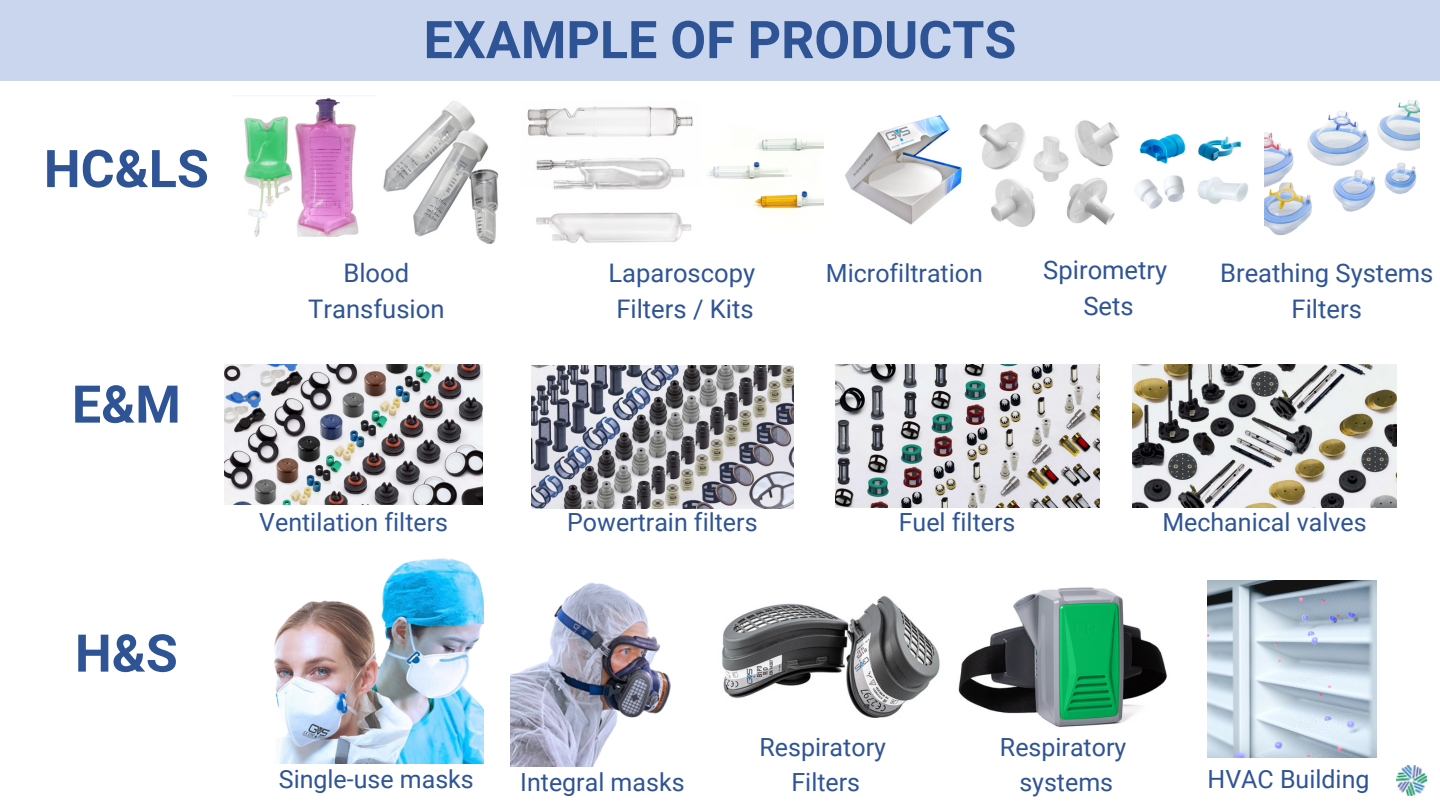
<style>
.page{position:relative;width:1440px;height:810px;background:#fff}
.page>*{position:absolute;margin:0;border:0;box-sizing:border-box;transform-origin:0 0}
.t1{font:700 52px "Roboto";color:#2f5496}
.t2{font:25.6px/35.2px "Roboto";color:#2f5496;text-align:center}
.t3{font:25px/34.5px "Roboto";color:#2f5496;text-align:center}
</style>
<div class="page">
<div style="left:0;top:0;width:1440px;height:81px;background:#c9d6ed"></div>
<img style="left:958px;top:587px;width:209px;height:140px">
<img style="left:722px;top:596px;width:218px;height:122px">
<img style="left:1208px;top:581px;width:168px;height:177px">
<img style="left:510px;top:582px;width:161px;height:184px">
<img style="left:274px;top:558px;width:209px;height:205px">
<img style="left:1397px;top:766px;width:30px;height:30px">
<img style="left:1133px;top:364px;width:264px;height:144px">
<img style="left:835px;top:364px;width:264px;height:144px">
<img style="left:531px;top:366px;width:262px;height:142px">
<img style="left:224px;top:364px;width:259px;height:141px">
<img style="left:244px;top:98px;width:115px;height:139px">
<img style="left:383px;top:101px;width:116px;height:143px">
<img style="left:527px;top:106px;width:166px;height:137px">
<img style="left:706px;top:138px;width:118px;height:75px">
<img style="left:845px;top:115px;width:117px;height:110px">
<img style="left:979px;top:120px;width:141px;height:107px">
<img style="left:1134px;top:132px;width:131px;height:94px">
<img style="left:1265px;top:101px;width:155px;height:135px">
<h1 class="t1" style="left:44px;top:139px;width:166px">HC&amp;LS</h1>
<h1 class="t1" style="left:72px;top:374px;width:110px">E&amp;M</h1>
<h1 class="t1" style="left:75px;top:623px;width:104px">H&amp;S</h1>
<h1 class="t1" style="left:424px;top:10px;width:594px">EXAMPLE OF PRODUCTS</h1>
<p class="t2" style="left:608px;top:256px;width:148px">Laparoscopy<br>Filters / Kits</p>
<p class="t2" style="left:1043px;top:253px;width:125px;line-height:35.5px">Spirometry<br>Sets</p>
<p class="t3" style="left:826px;top:256px;width:158px">Microfiltration</p>
<p class="t2" style="left:308px;top:256px;width:138px">Blood<br>Transfusion</p>
<p class="t2" style="left:1220px;top:256px;width:215px;line-height:35.5px">Breathing Systems<br>Filters</p>
<p class="t3" style="left:259px;top:505px;width:190px">Ventilation filters</p>
<p class="t3" style="left:567px;top:505px;width:192px">Powertrain filters</p>
<p class="t3" style="left:899px;top:505px;width:118px">Fuel filters</p>
<p class="t3" style="left:1162px;top:505px;width:206px">Mechanical valves</p>
<p class="t3" style="left:279px;top:762px;width:196px">Single-use masks</p>
<p class="t3" style="left:520px;top:765px;width:166px">Integral masks</p>
<p class="t3" style="left:760px;top:730px;width:128px">Respiratory<br>Filters</p>
<p class="t3" style="left:1000px;top:730px;width:128px">Respiratory systems</p>
<p class="t3" style="left:1208px;top:762px;width:163px">HVAC Building</p>
</div>
